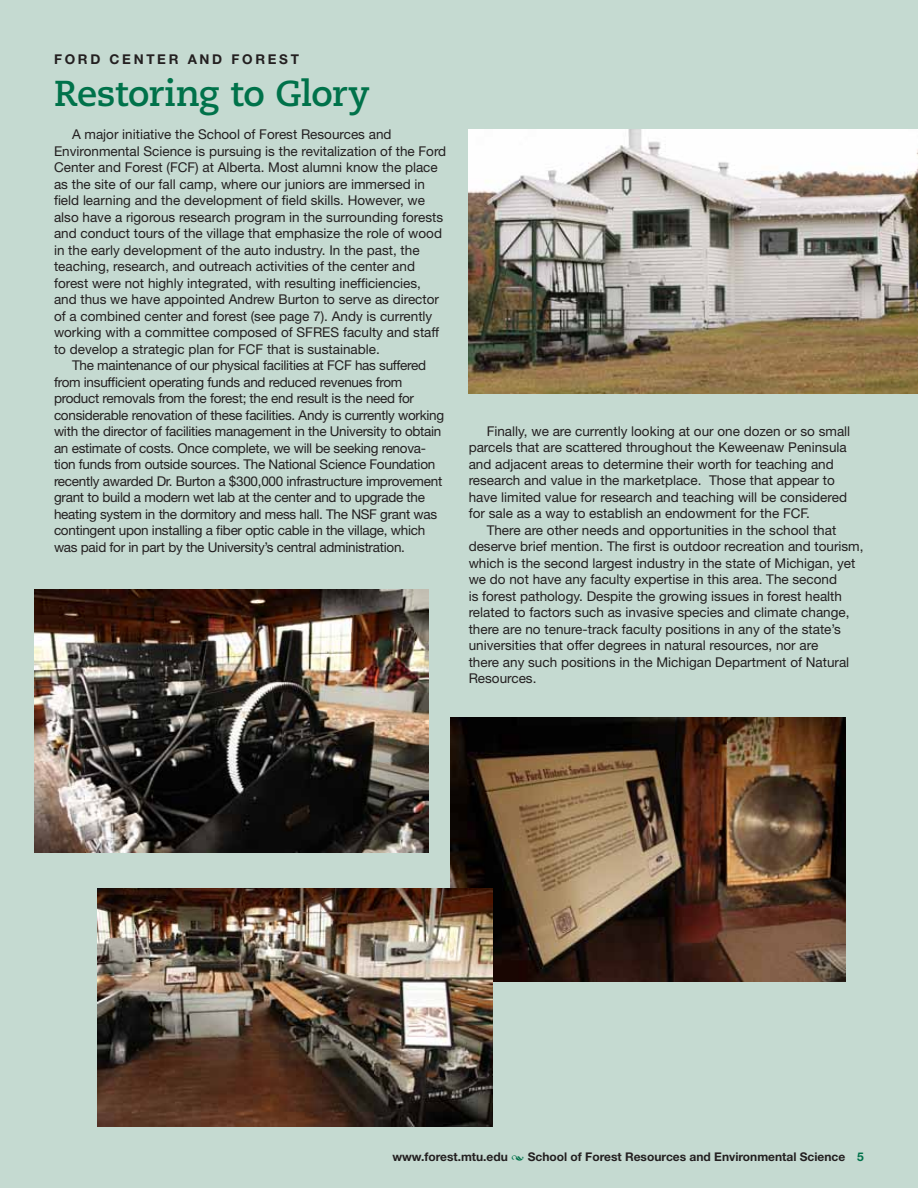
<style>
.page{position:relative;width:918px;height:1188px;background:#c5dad1}
.page>*{position:absolute;margin:0;border:0;box-sizing:border-box;transform-origin:0 0}
.t1{font:700 36px "Caecilia LT Std";letter-spacing:-.01em;color:#00724a}
.t2{font:13.5px/16.5px "Helvetica Neue LT Std";color:#231f20}
.t3{font:13.5px/16.5px "Helvetica Neue LT Std";letter-spacing:-.02em;color:#231f20}
.t4{font:700 13.5px "Helvetica Neue LT Std";color:#231f20}
.t5{font:700 12px "Helvetica Neue LT Std";color:#231f20}
.s1{font-family:"Minion Pro";font-weight:400;font-style:italic;color:#00724a}
.s2{color:#00724a}
</style>
<div class="page">
<img style="left:34px;top:589px;width:395px;height:264px">
<img style="left:450px;top:718px;width:395px;height:263px">
<img style="left:469px;top:130px;width:449px;height:263px">
<img style="left:97px;top:888px;width:395px;height:238px">
<p class="t4" style="left:54px;top:50px;width:24px">Ford</p>
<p class="t4" style="left:110px;top:50px;width:25px">Center</p>
<p class="t4" style="left:188px;top:50px;width:13px">and</p>
<p class="t4" style="left:231px;top:50px;width:23px">Forest</p>
<h1 class="t1" style="left:54px;top:72px;width:318px">Restoring to Glory</h1>
<p class="t2" style="left:54px;top:126px;width:394px;text-indent:18px">A major initiative the School of Forest Resources and Environmental Science is pursuing is the revitalization of the Ford Center and Forest (FCF) at Alberta. Most alumni know the place as the site of our fall camp, where our juniors are immersed in field learning and the development of field skills. However, we also have a rigorous research program in the surrounding forests and conduct tours of the village that emphasize the role of wood in the early development of the auto industry. In the past, the teaching, research, and outreach activities of the center and forest were not highly integrated, with resulting inefficiencies, and thus we have appointed Andrew Burton to serve as director of a combined center and forest (see page 7). Andy is currently working with a committee composed of SFRES faculty and staff to develop a strategic plan for FCF that is sustainable.</p>
<p class="t3" style="left:54px;top:357px;width:392px;text-indent:18px">The maintenance of our physical facilities at FCF has suffered from insufficient operating funds and reduced revenues from product removals from the forest; the end result is the need for considerable renovation of these facilities. Andy is currently working with the director of facilities management in the University to obtain an estimate of costs. Once complete, we will be seeking renova&shy;tion funds from outside sources. The National Science Foundation recently awarded Dr. Burton a $300,000 infrastructure improvement grant to build a modern wet lab at the center and to upgrade the heating system in the dormitory and mess hall. The NSF grant was contingent upon installing a fiber optic cable in the village, which was paid for in part by the University’s central administration.</p>
<p class="t2" style="left:469px;top:423px;width:383px;text-indent:18px">Finally, we are currently looking at our one dozen or so small parcels that are scattered throughout the Keweenaw Peninsula and adjacent areas to determine their worth for teaching and research and value in the marketplace. Those that appear to have limited value for research and teaching will be considered for sale as a way to establish an endowment for the FCF.</p>
<p class="t2" style="left:469px;top:522px;width:396px;text-indent:18px">There are other needs and opportunities in the school that deserve brief mention. The first is outdoor recreation and tourism, which is the second largest industry in the state of Michigan, yet we do not have any faculty expertise in this area. The second<br>is forest pathology. Despite the growing issues in forest health related to factors such as invasive species and climate change, there are no tenure-track faculty positions in any of the state’s universities that offer degrees in natural resources, nor are<br>there any such positions in the Michigan Department of Natural Resources.</p>
<p class="t5" style="left:392px;top:1149px;width:473px">www.forest.mtu.edu <span class="s1">•</span> School of Forest Resources and Environmental Science <span class="s2">5</span></p>
</div>
